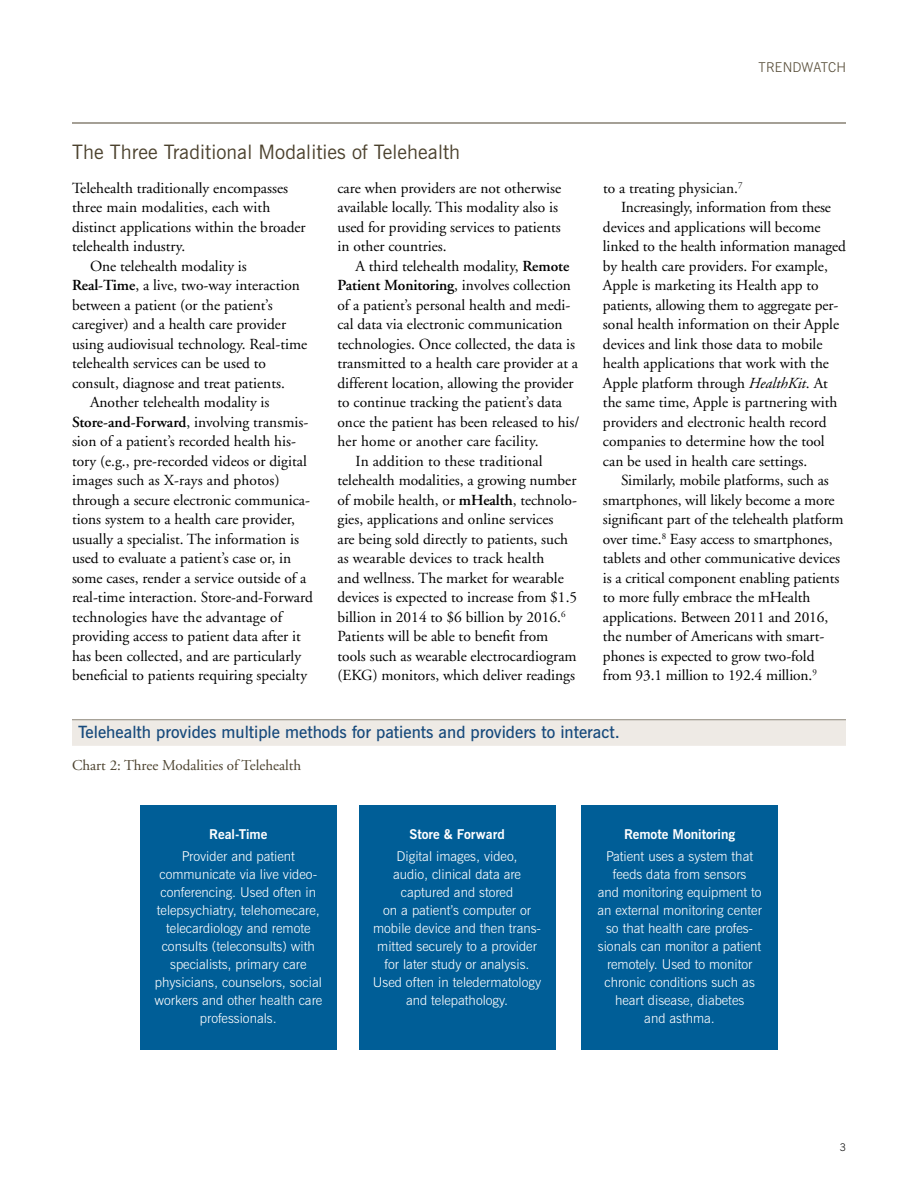
<style>
.page{position:relative;width:918px;height:1188px;background:#fff}
.page>*{position:absolute;margin:0;border:0;box-sizing:border-box;transform-origin:0 0}
.t1{font:19.8px "News Gothic BT";letter-spacing:.005em;color:#4c422e}
.t2{font:600 16.8px "News Gothic BT";color:#174a7c}
.t3{font:15.3px/19.5px "Adobe Garamond";color:#000}
.t4{font:15px "Adobe Garamond";color:#4c422e}
.t5{font:300 13.5px/18px "News Gothic BT";color:#fff;text-align:center}
.t6{font:700 13.5px "News Gothic BT";color:#fff}
.t7{font:300 13.5px "News Gothic BT";letter-spacing:.02em;color:#564c37}
.t8{font:300 10.5px "News Gothic BT";color:#000}
.s1{font-weight:600}
.s2{font-style:italic}
</style>
<div class="page">
<div style="left:72px;top:720px;width:774px;height:26px;background:#eeeae5"></div>
<hr style="left:72px;top:123px;width:774px;height:1px;background:#4c422e">
<div style="left:140px;top:805px;width:196px;height:245px;background:#005e97"></div>
<div style="left:359px;top:805px;width:196px;height:245px;background:#005e97"></div>
<div style="left:582px;top:805px;width:196px;height:245px;background:#005e97"></div>
<p class="t7" style="left:759px;top:59px;width:89px">TRENDWATCH</p>
<p class="t1" style="left:72px;top:140px;width:390px">The Three Traditional Modalities of Telehealth</p>
<p class="t3" style="left:338px;top:179px;width:225px">care when providers are not otherwise available locally. This modality also is used for providing services to patients in other countries.</p>
<p class="t3" style="left:356px;top:257px;width:215px">A third telehealth modality, <span class="s1">Remote</span></p>
<p class="t3" style="left:338px;top:276px;width:235px"><span class="s1">Patient Monitoring</span>, involves collection</p>
<p class="t3" style="left:338px;top:296px;width:234px">of a patient’s personal health and medi-</p>
<p class="t3" style="left:338px;top:315px;width:227px">cal data via electronic communication</p>
<p class="t3" style="left:338px;top:335px;width:239px">technologies. Once collected, the data is</p>
<p class="t3" style="left:338px;top:354px;width:242px">transmitted to a health care provider at a</p>
<p class="t3" style="left:338px;top:373px;width:238px">different location, allowing the provider</p>
<p class="t3" style="left:338px;top:393px;width:226px">to continue tracking the patient’s data</p>
<p class="t3" style="left:338px;top:412px;width:244px">once the patient has been released to his/</p>
<p class="t3" style="left:338px;top:432px;width:203px">her home or another care facility.</p>
<p class="t3" style="left:356px;top:451px;width:189px">In addition to these traditional</p>
<p class="t3" style="left:338px;top:471px;width:240px">telehealth modalities, a growing number</p>
<p class="t3" style="left:338px;top:490px;width:241px">of mobile health, or <span class="s1">mHealth</span>, technolo-</p>
<p class="t3" style="left:338px;top:510px;width:217px">gies, applications and online services</p>
<p class="t3" style="left:338px;top:529px;width:232px">are being sold directly to patients, such</p>
<p class="t3" style="left:338px;top:549px;width:209px">as wearable devices to track health</p>
<p class="t3" style="left:338px;top:568px;width:228px">and wellness. The market for wearable</p>
<p class="t3" style="left:338px;top:588px;width:241px">devices is expected to increase from $1.5</p>
<p class="t3" style="left:338px;top:607px;width:230px">billion in 2014 to $6 billion by 2016.<sup>6</sup></p>
<p class="t3" style="left:338px;top:627px;width:212px">Patients will be able to benefit from</p>
<p class="t3" style="left:338px;top:647px;width:241px">tools such as wearable electrocardiogram</p>
<p class="t3" style="left:338px;top:666px;width:239px">(EKG) monitors, which deliver readings</p>
<p class="t3" style="left:72px;top:179px;width:218px">Telehealth traditionally encompasses</p>
<p class="t3" style="left:72px;top:198px;width:200px">three main modalities, each with</p>
<p class="t3" style="left:72px;top:218px;width:235px">distinct applications within the broader</p>
<p class="t3" style="left:72px;top:237px;width:115px">telehealth industry.</p>
<p class="t3" style="left:90px;top:257px;width:158px">One telehealth modality is</p>
<p class="t3" style="left:72px;top:276px;width:229px"><span class="s1">Real-Time</span>, a live, two-way interaction</p>
<p class="t3" style="left:72px;top:296px;width:202px">between a patient (or the patient’s</p>
<p class="t3" style="left:72px;top:315px;width:216px">caregiver) and a health care provider</p>
<p class="t3" style="left:72px;top:335px;width:237px">using audiovisual technology. Real-time</p>
<p class="t3" style="left:72px;top:354px;width:195px">telehealth services can be used to</p>
<p class="t3" style="left:72px;top:373px;width:214px">consult, diagnose and treat patients.</p>
<p class="t3" style="left:90px;top:393px;width:181px">Another telehealth modality is</p>
<p class="t3" style="left:72px;top:412px;width:238px"><span class="s1">Store-and-Forward</span>, involving transmis-</p>
<p class="t3" style="left:72px;top:432px;width:226px">sion of a patient’s recorded health his-</p>
<p class="t3" style="left:72px;top:451px;width:236px">tory (e.g., pre-recorded videos or digital</p>
<p class="t3" style="left:72px;top:471px;width:209px">images such as X-rays and photos)</p>
<p class="t3" style="left:72px;top:490px;width:239px">through a secure electronic communica-</p>
<p class="t3" style="left:72px;top:510px;width:224px">tions system to a health care provider,</p>
<p class="t3" style="left:72px;top:529px;width:229px">usually a specialist. The information is</p>
<p class="t3" style="left:72px;top:549px;width:221px">used to evaluate a patient’s case or, in</p>
<p class="t3" style="left:72px;top:568px;width:236px">some cases, render a service outside of a</p>
<p class="t3" style="left:72px;top:588px;width:242px">real-time interaction. Store-and-Forward</p>
<p class="t3" style="left:72px;top:607px;width:212px">technologies have the advantage of</p>
<p class="t3" style="left:72px;top:627px;width:230px">providing access to patient data after it</p>
<p class="t3" style="left:72px;top:646px;width:231px">has been collected, and are particularly</p>
<p class="t3" style="left:72px;top:666px;width:237px">beneficial to patients requiring specialty</p>
<p class="t3" style="left:603px;top:179px;width:141px">to a treating physician.<sup>7</sup></p>
<p class="t3" style="left:621px;top:198px;width:211px">Increasingly, information from these</p>
<p class="t3" style="left:603px;top:218px;width:219px">devices and applications will become</p>
<p class="t3" style="left:603px;top:237px;width:244px">linked to the health information managed</p>
<p class="t3" style="left:603px;top:257px;width:226px">by health care providers. For example,</p>
<p class="t3" style="left:603px;top:276px;width:217px">Apple is marketing its Health app to</p>
<p class="t3" style="left:603px;top:296px;width:237px">patients, allowing them to aggregate per-</p>
<p class="t3" style="left:603px;top:315px;width:238px">sonal health information on their Apple</p>
<p class="t3" style="left:603px;top:335px;width:221px">devices and link those data to mobile</p>
<p class="t3" style="left:603px;top:354px;width:228px">health applications that work with the</p>
<p class="t3" style="left:603px;top:373px;width:226px">Apple platform through <span class="s2">HealthKit</span>. At</p>
<p class="t3" style="left:603px;top:393px;width:236px">the same time, Apple is partnering with</p>
<p class="t3" style="left:603px;top:412px;width:225px">providers and electronic health record</p>
<p class="t3" style="left:603px;top:432px;width:223px">companies to determine how the tool</p>
<p class="t3" style="left:603px;top:451px;width:206px">can be used in health care settings.</p>
<p class="t3" style="left:621px;top:471px;width:209px">Similarly, mobile platforms, such as</p>
<p class="t3" style="left:603px;top:490px;width:233px">smartphones, will likely become a more</p>
<p class="t3" style="left:603px;top:510px;width:242px">significant part of the telehealth platform</p>
<p class="t3" style="left:603px;top:530px;width:231px">over time.<sup>8</sup> Easy access to smartphones,</p>
<p class="t3" style="left:603px;top:549px;width:239px">tablets and other communicative devices</p>
<p class="t3" style="left:603px;top:569px;width:238px">is a critical component enabling patients</p>
<p class="t3" style="left:603px;top:588px;width:209px">to more fully embrace the mHealth</p>
<p class="t3" style="left:603px;top:608px;width:227px">applications. Between 2011 and 2016,</p>
<p class="t3" style="left:603px;top:627px;width:223px">the number of Americans with smart-</p>
<p class="t3" style="left:603px;top:647px;width:213px">phones is expected to grow two-fold</p>
<p class="t3" style="left:603px;top:666px;width:215px">from 93.1 million to 192.4 million.<sup>9</sup></p>
<p class="t2" style="left:78px;top:722px;width:543px">Telehealth provides multiple methods for patients and providers to interact.</p>
<p class="t4" style="left:72px;top:757px;width:231px">Chart 2: Three Modalities of Telehealth</p>
<p class="t6" style="left:209px;top:826px;width:60px">Real-Time</p>
<p class="t5" style="left:154px;top:847px;width:169px">Provider and patient communicate via live video&shy;conferencing. Used often in telepsychiatry, telehomecare, telecardiology and remote consults (teleconsults) with specialists, primary care physicians, counselors, social workers and other health care professionals.</p>
<p class="t6" style="left:409px;top:826px;width:97px">Store &amp; Forward</p>
<p class="t5" style="left:373px;top:847px;width:170px">Digital images, video,<br>audio, clinical data are captured and stored<br>on a patient’s computer or mobile device and then trans&shy;mitted securely to a provider for later study or analysis.<br>Used often in teledermatology and telepathology.</p>
<p class="t6" style="left:624px;top:826px;width:113px">Remote Monitoring</p>
<p class="t5" style="left:597px;top:847px;width:166px">Patient uses a system that feeds data from sensors<br>and monitoring equipment to an external monitoring center so that health care profes&shy;sionals can monitor a patient remotely. Used to monitor chronic conditions such as heart disease, diabetes<br>and asthma.</p>
<p class="t8" style="left:840px;top:1141px;width:8px">3</p>
</div>
